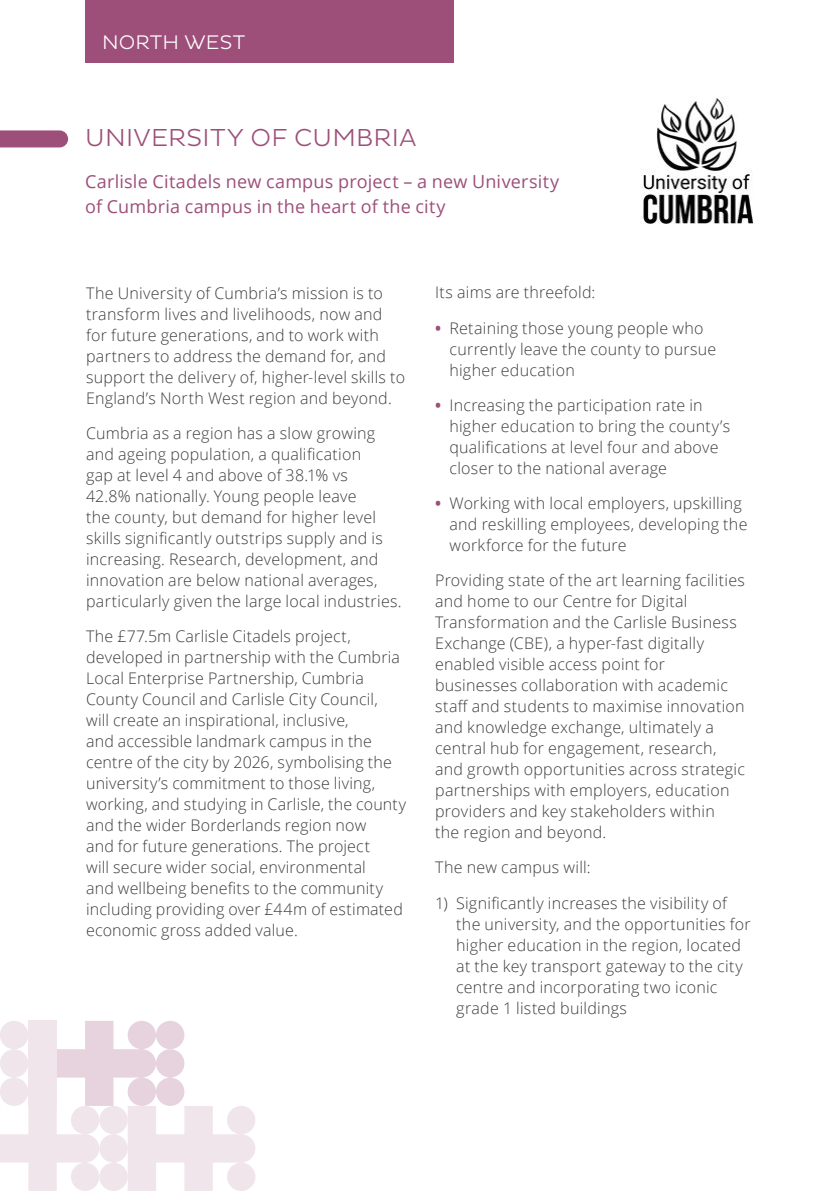
<style>
.page{position:relative;width:840px;height:1191px;background:#fff}
.page>*{position:absolute;margin:0;border:0;box-sizing:border-box;transform-origin:0 0}
.t1{font:300 25px "Pluto Sans";letter-spacing:.01em;color:#9d4f7a}
.t2{font:300 20px "Pluto Sans";letter-spacing:.005em;color:#fff}
.t3{font:18px/25px "Open Sans";letter-spacing:.01em;color:#9d4f7a}
.t4{font:300 16px/21px "Open Sans";letter-spacing:.015em;color:#3c3c3b}
.s1{font-weight:700;color:#9d4f7a}
</style>
<div class="page">
<img style="left:640px;top:98px;width:113px;height:126px">
<svg style="left:0;top:130px;width:68px;height:17px"></svg>
<div style="left:85px;top:0;width:369px;height:62px;background:#9d4f7a"></div>
<svg style="left:0;top:1020px;width:255px;height:171px"></svg>
<p class="t2" style="left:102px;top:33px;width:145px">NORTH WEST</p>
<h1 class="t1" style="left:85px;top:126px;width:333px">UNIVERSITY OF CUMBRIA</h1>
<p class="t3" style="left:85px;top:171px;width:475px">Carlisle Citadels new campus project – a new University of Cumbria campus in the heart of the city</p>
<p class="t4" style="left:86px;top:284px;width:320px">The University of Cumbria’s mission is to transform lives and livelihoods, now and for future generations, and to work with partners to address the demand for, and support the delivery of, higher-level skills to England’s North West region and beyond.</p>
<p class="t4" style="left:86px;top:424px;width:317px">Cumbria as a region has a slow growing and ageing population, a qualification<br>gap at level 4 and above of 38.1% vs<br>42.8% nationally. Young people leave<br>the county, but demand for higher level skills significantly outstrips supply and is increasing. Research, development, and innovation are below national averages, particularly given the large local industries.</p>
<p class="t4" style="left:86px;top:627px;width:321px">The £77.5m Carlisle Citadels project, developed in partnership with the Cumbria Local Enterprise Partnership, Cumbria County Council and Carlisle City Council,<br>will create an inspirational, inclusive,<br>and accessible landmark campus in the centre of the city by 2026, symbolising the university’s commitment to those living, working, and studying in Carlisle, the county and the wider Borderlands region now<br>and for future generations. The project<br>will secure wider social, environmental<br>and wellbeing benefits to the community including providing over £44m of estimated economic gross added value.</p>
<p class="t4" style="left:435px;top:284px;width:162px">Its aims are threefold:</p>
<p class="t4" style="left:449px;top:319px;width:268px;text-indent:-14px"><span class="s1">•</span> Retaining those young people who currently leave the county to pursue higher education</p>
<p class="t4" style="left:449px;top:396px;width:282px;text-indent:-14px"><span class="s1">•</span> Increasing the participation rate in higher education to bring the county’s qualifications at level four and above closer to the national average</p>
<p class="t4" style="left:449px;top:494px;width:299px;text-indent:-14px"><span class="s1">•</span> Working with local employers, upskilling and reskilling employees, developing the workforce for the future</p>
<p class="t4" style="left:435px;top:569px;width:311px">Providing state of the art learning facilities and home to our Centre for Digital Transformation and the Carlisle Business Exchange (CBE), a hyper-fast digitally enabled visible access point for businesses collaboration with academic staff and students to maximise innovation and knowledge exchange, ultimately a central hub for engagement, research, and growth opportunities across strategic partnerships with employers, education providers and key stakeholders within<br>the region and beyond.</p>
<p class="t4" style="left:435px;top:858px;width:157px">The new campus will:</p>
<p class="t4" style="left:456px;top:891px;width:296px;text-indent:-21px">1) Significantly increases the visibility of the university, and the opportunities for higher education in the region, located at the key transport gateway to the city centre and incorporating two iconic grade 1 listed buildings</p>
</div>
